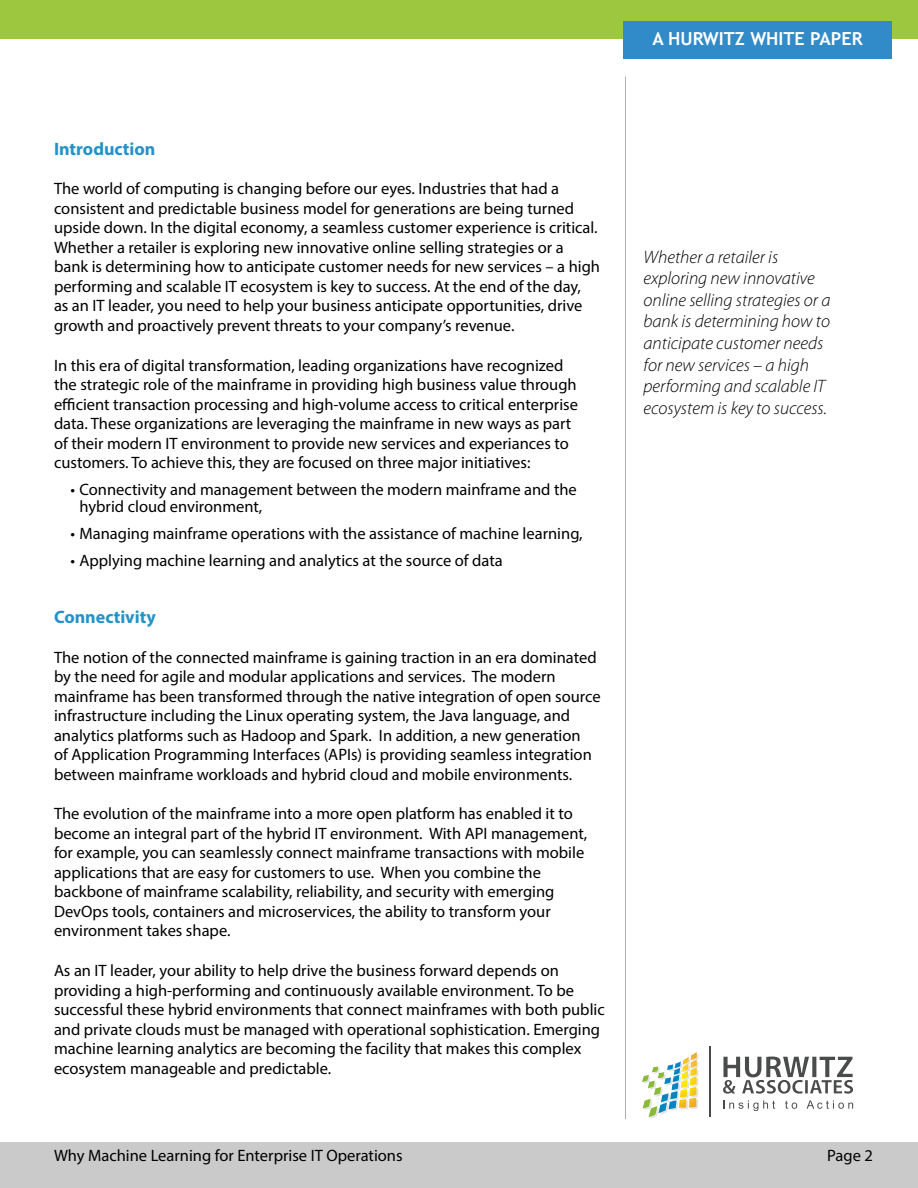
<style>
.page{position:relative;width:918px;height:1188px;background:#fff}
.page>*{position:absolute;margin:0;border:0;box-sizing:border-box;transform-origin:0 0}
.t1{font:italic 300 18px/21.6px "Myriad Pro";color:#000}
.t2{font:700 18px "Myriad Pro";color:#2492c8}
.t3{font:700 18px "Trebuchet MS";color:#fff}
.t4{font:16.5px/19.5px "Myriad Pro";color:#000}
</style>
<div class="page">
<div style="left:0;top:0;width:918px;height:39px;background:#9dc73e"></div>
<div style="left:0;top:1143px;width:918px;height:45px;background:#cacaca"></div>
<div style="left:623px;top:21px;width:269px;height:38px;background:#308bc8"></div>
<hr style="left:625px;top:76px;width:1px;height:1043px;background:#afafaf">
<svg style="left:642px;top:1052px;width:57px;height:67px"></svg>
<svg style="left:723px;top:1057px;width:130px;height:37px"></svg>
<svg style="left:723px;top:1100px;width:52px;height:11px"></svg>
<svg style="left:785px;top:1101px;width:12px;height:8px"></svg>
<svg style="left:807px;top:1100px;width:46px;height:9px"></svg>
<hr style="left:710px;top:1047px;width:1px;height:70px;background:#4a4b4b">
<p class="t2" style="left:54px;top:137px;width:103px">Introduction</p>
<p class="t4" style="left:54px;top:179px;width:548px">The world of computing is changing before our eyes. Industries that had a consistent and predictable business model for generations are being turned upside down. In the digital economy, a seamless customer experience is critical.<br>Whether a retailer is exploring new innovative online selling strategies or a bank is determining how to anticipate customer needs for new services – a high performing and scalable IT ecosystem is key to success. At the end of the day,<br>as an IT leader, you need to help your business anticipate opportunities, drive growth and proactively prevent threats to your company’s revenue.</p>
<p class="t4" style="left:54px;top:355px;width:526px">In this era of digital transformation, leading organizations have recognized the strategic role of the mainframe in providing high business value through efficient transaction processing and high-volume access to critical enterprise data. These organizations are leveraging the mainframe in new ways as part of their modern IT environment to provide new services and experiances to customers. To achieve this, they are focused on three major initiatives:</p>
<p class="t4" style="left:79px;top:480px;width:499px;line-height:17.7px;text-indent:-9px">• Connectivity and management between the modern mainframe and the hybrid cloud environment,</p>
<p class="t4" style="left:70px;top:524px;width:514px">• Managing mainframe operations with the assistance of machine learning,</p>
<p class="t4" style="left:70px;top:550px;width:434px">• Applying machine learning and analytics at the source of data</p>
<p class="t2" style="left:54px;top:605px;width:103px">Connectivity</p>
<p class="t4" style="left:54px;top:647px;width:548px">The notion of the connected mainframe is gaining traction in an era dominated by the need for agile and modular applications and services. The modern mainframe has been transformed through the native integration of open source infrastructure including the Linux operating system, the Java language, and analytics platforms such as Hadoop and Spark. In addition, a new generation<br>of Application Programming Interfaces (APIs) is providing seamless integration between mainframe workloads and hybrid cloud and mobile environments.</p>
<p class="t4" style="left:54px;top:804px;width:535px">The evolution of the mainframe into a more open platform has enabled it to become an integral part of the hybrid IT environment. With API management, for example, you can seamlessly connect mainframe transactions with mobile applications that are easy for customers to use. When you combine the backbone of mainframe scalability, reliability, and security with emerging DevOps tools, containers and microservices, the ability to transform your environment takes shape.</p>
<p class="t4" style="left:54px;top:961px;width:552px">As an IT leader, your ability to help drive the business forward depends on providing a high-performing and continuously available environment. To be successful these hybrid environments that connect mainframes with both public and private clouds must be managed with operational sophistication. Emerging machine learning analytics are becoming the facility that makes this complex ecosystem manageable and predictable.</p>
<p class="t3" style="left:652px;top:28px;width:212px">A HURWITZ WHITE PAPER</p>
<p class="t1" style="left:644px;top:246px;width:188px">Whether a retailer is exploring new innovative online selling strategies or a bank is determining how to anticipate customer needs for new services – a high performing and scalable IT ecosystem is key to success.</p>
<p class="t4" style="left:54px;top:1145px;width:350px">Why Machine Learning for Enterprise IT Operations</p>
<p class="t4" style="left:827px;top:1145px;width:47px">Page 2</p>
</div>
